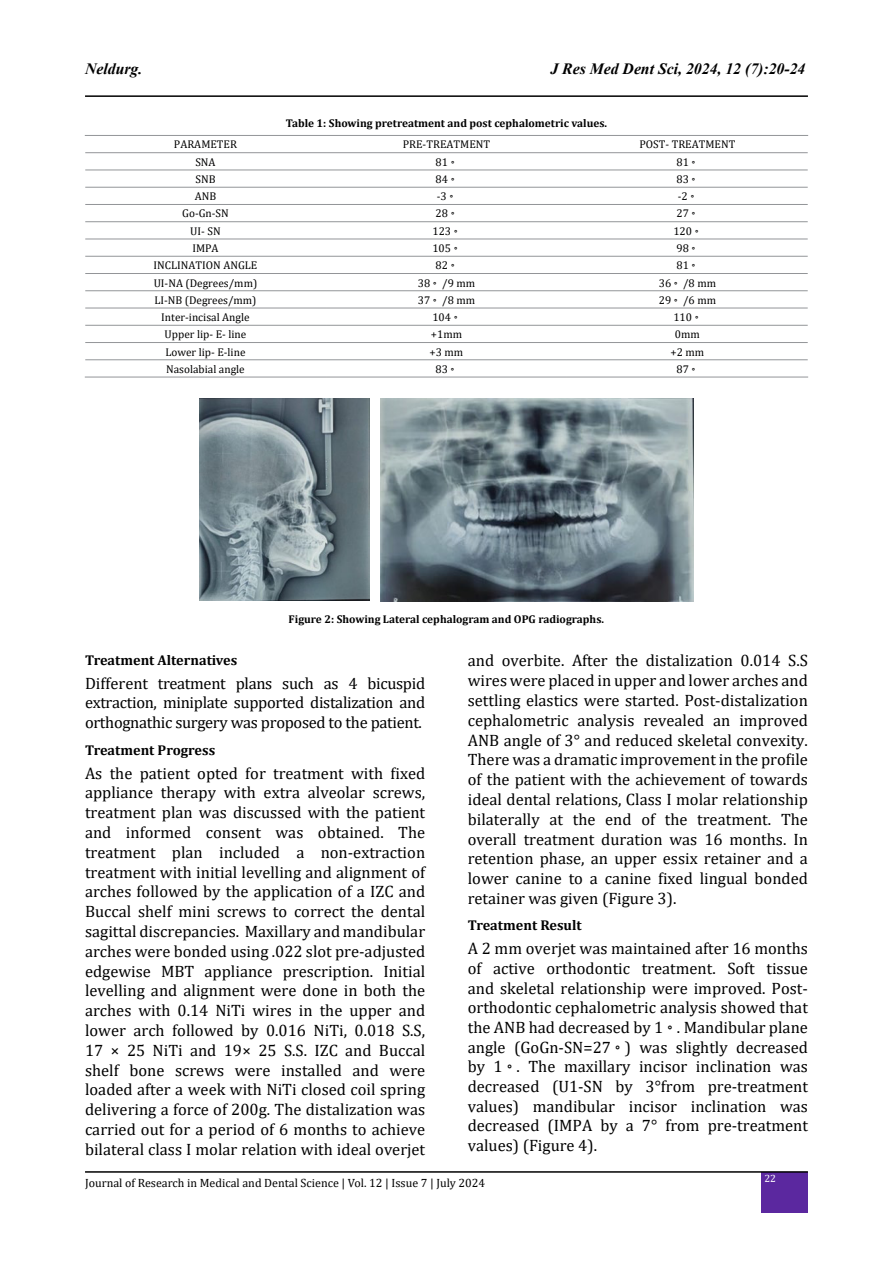
<style>
.page{position:relative;width:893px;height:1263px;background:#fff}
.page>*{position:absolute;margin:0;border:0;box-sizing:border-box;transform-origin:0 0}
.t1{font:16.5px/19.8px "Cambria";color:#000;text-align:justify}
.t2{font:italic 700 15.75px "Times New Roman";color:#000}
.t3{font:700 14.25px "Cambria";color:#000}
.t4{font:12px "Cambria";color:#000}
.t5{font:11.25px "Cambria";color:#000}
.t6{font:700 11.25px "Cambria";color:#000}
.t7{font:10.5px "Cambria";color:#fff}
</style>
<div class="page">
<hr style="left:85px;top:95px;width:723px;height:2px;background:#000">
<div style="left:762px;top:1172px;width:46px;height:41px;background:#5b289f"></div>
<hr style="left:85px;top:1171px;width:723px;height:2px;background:#000">
<hr style="left:85px;top:135px;width:241px;height:1px;background:#939598">
<hr style="left:326px;top:135px;width:241px;height:1px;background:#939598">
<hr style="left:567px;top:135px;width:241px;height:1px;background:#939598">
<hr style="left:85px;top:152px;width:241px;height:1px;background:#939598">
<hr style="left:326px;top:152px;width:241px;height:1px;background:#939598">
<hr style="left:567px;top:152px;width:241px;height:1px;background:#939598">
<hr style="left:85px;top:170px;width:241px;height:1px;background:#939598">
<hr style="left:326px;top:170px;width:241px;height:1px;background:#939598">
<hr style="left:567px;top:170px;width:241px;height:1px;background:#939598">
<hr style="left:85px;top:187px;width:241px;height:1px;background:#939598">
<hr style="left:326px;top:187px;width:241px;height:1px;background:#939598">
<hr style="left:567px;top:187px;width:241px;height:1px;background:#939598">
<hr style="left:85px;top:204px;width:241px;height:1px;background:#939598">
<hr style="left:326px;top:204px;width:241px;height:1px;background:#939598">
<hr style="left:567px;top:204px;width:241px;height:1px;background:#939598">
<hr style="left:85px;top:221px;width:241px;height:1px;background:#939598">
<hr style="left:326px;top:221px;width:241px;height:1px;background:#939598">
<hr style="left:567px;top:221px;width:241px;height:1px;background:#939598">
<hr style="left:85px;top:239px;width:241px;height:1px;background:#939598">
<hr style="left:326px;top:239px;width:241px;height:1px;background:#939598">
<hr style="left:567px;top:239px;width:241px;height:1px;background:#939598">
<hr style="left:85px;top:256px;width:241px;height:1px;background:#939598">
<hr style="left:326px;top:256px;width:241px;height:1px;background:#939598">
<hr style="left:567px;top:256px;width:241px;height:1px;background:#939598">
<hr style="left:85px;top:273px;width:241px;height:1px;background:#939598">
<hr style="left:326px;top:273px;width:241px;height:1px;background:#939598">
<hr style="left:567px;top:273px;width:241px;height:1px;background:#939598">
<hr style="left:85px;top:290px;width:241px;height:1px;background:#939598">
<hr style="left:326px;top:290px;width:241px;height:1px;background:#939598">
<hr style="left:567px;top:290px;width:241px;height:1px;background:#939598">
<hr style="left:85px;top:308px;width:241px;height:1px;background:#939598">
<hr style="left:326px;top:308px;width:241px;height:1px;background:#939598">
<hr style="left:567px;top:308px;width:241px;height:1px;background:#939598">
<hr style="left:85px;top:325px;width:241px;height:1px;background:#939598">
<hr style="left:326px;top:325px;width:241px;height:1px;background:#939598">
<hr style="left:567px;top:325px;width:241px;height:1px;background:#939598">
<hr style="left:85px;top:342px;width:241px;height:1px;background:#939598">
<hr style="left:326px;top:342px;width:241px;height:1px;background:#939598">
<hr style="left:567px;top:342px;width:241px;height:1px;background:#939598">
<hr style="left:85px;top:359px;width:241px;height:1px;background:#939598">
<hr style="left:326px;top:359px;width:241px;height:1px;background:#939598">
<hr style="left:567px;top:359px;width:241px;height:1px;background:#939598">
<hr style="left:85px;top:377px;width:241px;height:1px;background:#939598">
<hr style="left:326px;top:377px;width:241px;height:1px;background:#939598">
<hr style="left:567px;top:377px;width:241px;height:1px;background:#939598">
<img style="left:199px;top:398px;width:170px;height:202px">
<img style="left:381px;top:398px;width:313px;height:203px">
<p class="t2" style="left:85px;top:58px;width:59px">Neldurg.</p>
<p class="t2" style="left:550px;top:58px;width:257px">J Res Med Dent Sci, 2024, 12 (7):20-24</p>
<p class="t6" style="left:286px;top:115px;width:323px">Table 1: Showing pretreatment and post cephalometric values.</p>
<p class="t5" style="left:174px;top:138px;width:65px">PARAMETER</p>
<p class="t5" style="left:403px;top:138px;width:89px">PRE-TREATMENT</p>
<p class="t5" style="left:639px;top:138px;width:97px">POST- TREATMENT</p>
<p class="t5" style="left:195px;top:155px;width:22px">SNA</p>
<p class="t5" style="left:436px;top:155px;width:23px">81◦</p>
<p class="t5" style="left:676px;top:155px;width:23px">81◦</p>
<p class="t5" style="left:195px;top:172px;width:22px">SNB</p>
<p class="t5" style="left:436px;top:172px;width:23px">84◦</p>
<p class="t5" style="left:676px;top:172px;width:23px">83◦</p>
<p class="t5" style="left:195px;top:190px;width:23px">ANB</p>
<p class="t5" style="left:437px;top:190px;width:21px">-3◦</p>
<p class="t5" style="left:678px;top:190px;width:21px">-2◦</p>
<p class="t5" style="left:182px;top:207px;width:48px">Go-Gn-SN</p>
<p class="t5" style="left:436px;top:207px;width:23px">28◦</p>
<p class="t5" style="left:676px;top:207px;width:23px">27◦</p>
<p class="t5" style="left:190px;top:224px;width:32px">UI- SN</p>
<p class="t5" style="left:432px;top:224px;width:30px">123◦</p>
<p class="t5" style="left:673px;top:224px;width:30px">120◦</p>
<p class="t5" style="left:192px;top:242px;width:28px">IMPA</p>
<p class="t5" style="left:432px;top:242px;width:30px">105◦</p>
<p class="t5" style="left:676px;top:242px;width:23px">98◦</p>
<p class="t5" style="left:154px;top:259px;width:105px">INCLINATION ANGLE</p>
<p class="t5" style="left:436px;top:259px;width:23px">82◦</p>
<p class="t5" style="left:676px;top:259px;width:23px">81◦</p>
<p class="t5" style="left:154px;top:276px;width:105px">UI-NA (Degrees/mm)</p>
<p class="t5" style="left:418px;top:276px;width:59px">38◦ /9 mm</p>
<p class="t5" style="left:659px;top:276px;width:59px">36◦ /8 mm</p>
<p class="t5" style="left:154px;top:293px;width:104px">LI-NB (Degrees/mm)</p>
<p class="t5" style="left:418px;top:293px;width:59px">37◦ /8 mm</p>
<p class="t5" style="left:659px;top:293px;width:59px">29◦ /6 mm</p>
<p class="t5" style="left:161px;top:311px;width:90px">Inter-incisal Angle</p>
<p class="t5" style="left:432px;top:311px;width:30px">104◦</p>
<p class="t5" style="left:673px;top:311px;width:30px">110◦</p>
<p class="t5" style="left:165px;top:328px;width:83px">Upper lip- E- line</p>
<p class="t5" style="left:431px;top:328px;width:33px">+1mm</p>
<p class="t5" style="left:675px;top:328px;width:26px">0mm</p>
<p class="t5" style="left:165px;top:345px;width:82px">Lower lip- E-line</p>
<p class="t5" style="left:430px;top:345px;width:35px">+3 mm</p>
<p class="t5" style="left:671px;top:345px;width:35px">+2 mm</p>
<p class="t5" style="left:166px;top:362px;width:80px">Nasolabial angle</p>
<p class="t5" style="left:435px;top:362px;width:23px">83◦</p>
<p class="t5" style="left:676px;top:362px;width:23px">87◦</p>
<p class="t6" style="left:289px;top:611px;width:317px">Figure 2: Showing Lateral cephalogram and OPG radiographs.</p>
<p class="t3" style="left:85px;top:650px;width:154px">Treatment Alternatives</p>
<p class="t1" style="left:85px;top:673px;width:342px">Different treatment plans such as 4 bicuspid extraction, miniplate supported distalization and orthognathic surgery was proposed to the patient.</p>
<p class="t3" style="left:85px;top:740px;width:132px">Treatment Progress</p>
<p class="t1" style="left:85px;top:763px;width:342px">As the patient opted for treatment with fixed appliance therapy with extra alveolar screws, treatment plan was discussed with the patient and informed consent was obtained. The treatment plan included a non-extraction treatment with initial levelling and alignment of arches followed by the application of a IZC and Buccal shelf mini screws to correct the dental sagittal discrepancies. Maxillary and mandibular arches were bonded using .022 slot pre-adjusted edgewise MBT appliance prescription. Initial levelling and alignment were done in both the arches with 0.14 NiTi wires in the upper and lower arch followed by 0.016 NiTi, 0.018 S.S, 17 × 25 NiTi and 19× 25 S.S. IZC and Buccal shelf bone screws were installed and were loaded after a week with NiTi closed coil spring delivering a force of 200g. The distalization was carried out for a period of 6 months to achieve bilateral class I molar relation with ideal overjet</p>
<p class="t1" style="left:468px;top:651px;width:342px">and overbite. After the distalization 0.014 S.S wires were placed in upper and lower arches and settling elastics were started. Post-distalization cephalometric analysis revealed an improved ANB angle of 3° and reduced skeletal convexity.<br>There was a dramatic improvement in the profile of the patient with the achievement of towards ideal dental relations, Class I molar relationship bilaterally at the end of the treatment. The overall treatment duration was 16 months. In retention phase, an upper essix retainer and a lower canine to a canine fixed lingual bonded retainer was given (Figure 3).</p>
<p class="t3" style="left:468px;top:915px;width:115px">Treatment Result</p>
<p class="t1" style="left:468px;top:939px;width:342px">A 2 mm overjet was maintained after 16 months of active orthodontic treatment. Soft tissue and skeletal relationship were improved. Post&shy;orthodontic cephalometric analysis showed that the ANB had decreased by 1◦. Mandibular plane angle (GoGn-SN=27◦) was slightly decreased by 1◦. The maxillary incisor inclination was decreased (U1-SN by 3°from pre-treatment values) mandibular incisor inclination was decreased (IMPA by a 7° from pre-treatment values) (Figure 4).</p>
<p class="t4" style="left:85px;top:1176px;width:402px">Journal of Research in Medical and Dental Science | Vol. 12 | Issue 7 | July 2024</p>
<p class="t7" style="left:764px;top:1172px;width:13px">22</p>
</div>
